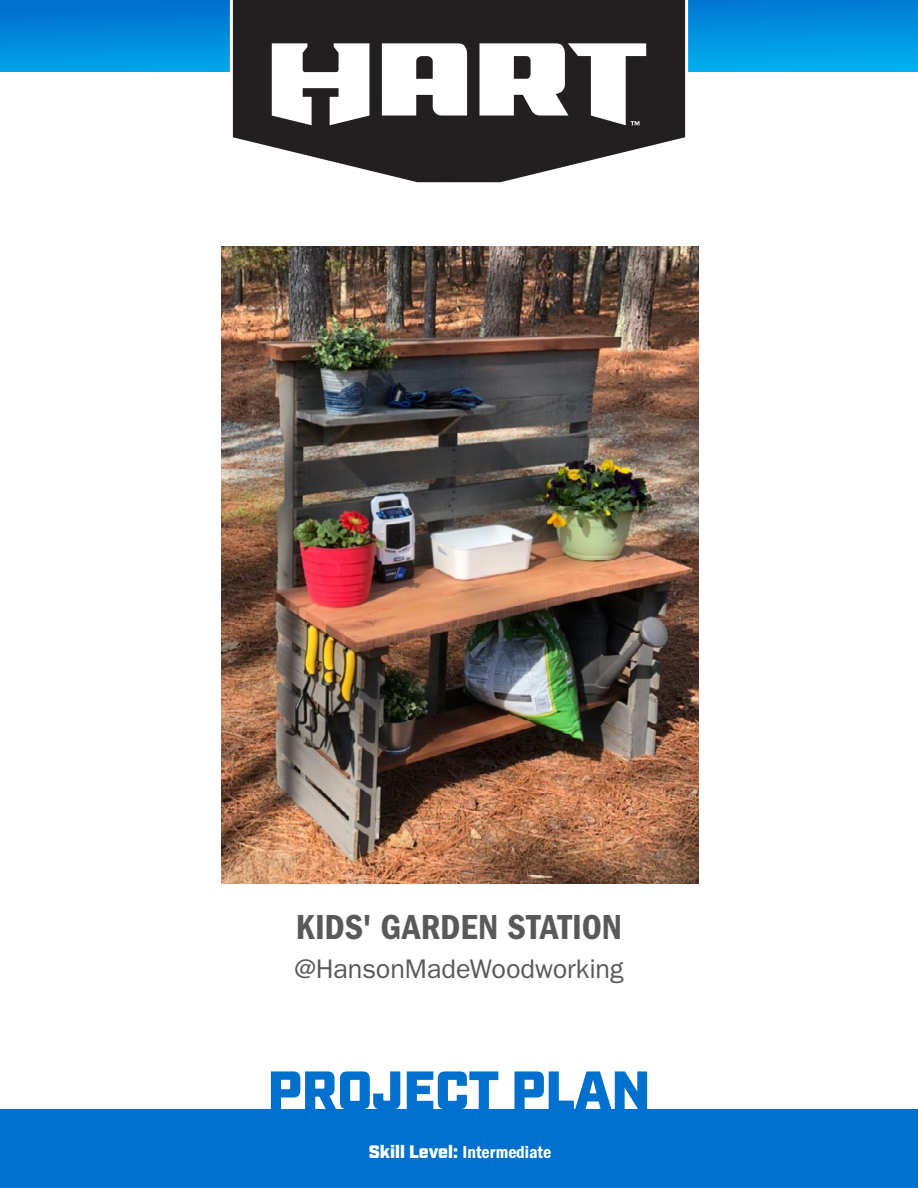
<style>
.page{position:relative;width:918px;height:1188px;background:#fff}
.page>*{position:absolute;margin:0;border:0;box-sizing:border-box;transform-origin:0 0}
.t1{font:900 54px "Industry";color:#0070ce}
.t2{font:36px "Franklin Gothic LT Pro Cn Dm";color:#58595b}
.t3{font:27px "ITC Franklin Gothic Std";letter-spacing:-.005em;color:#58595b}
.t4{font:18px "Franklin Gothic LT Pro Cn Dm";color:#fff}
.s1{font-family:"Industry";font-weight:900}
</style>
<div class="page">
<div style="left:0;top:1109px;width:918px;height:79px;background:#0070ce"></div>
<div style="left:0;top:0;width:918px;height:72px;background:linear-gradient(to bottom,#0072cf,#00aaed)"></div>
<svg style="left:228px;top:0;width:462px;height:183px"></svg>
<svg style="left:272px;top:43px;width:97px;height:82px"></svg>
<svg style="left:382px;top:43px;width:85px;height:73px"></svg>
<svg style="left:480px;top:43px;width:166px;height:82px"></svg>
<img style="left:221px;top:247px;width:478px;height:636px">
<h2 class="t2" style="left:296px;top:906px;width:328px">KIDS' GARDEN STATION</h2>
<h3 class="t3" style="left:294px;top:953px;width:331px">@HansonMadeWoodworking</h3>
<h1 class="t1" style="left:268px;top:1058px;width:384px">PROJECT PLAN</h1>
<p class="t4" style="left:369px;top:1142px;width:184px"><span class="s1">Skill Level:</span> Intermediate</p>
</div>
